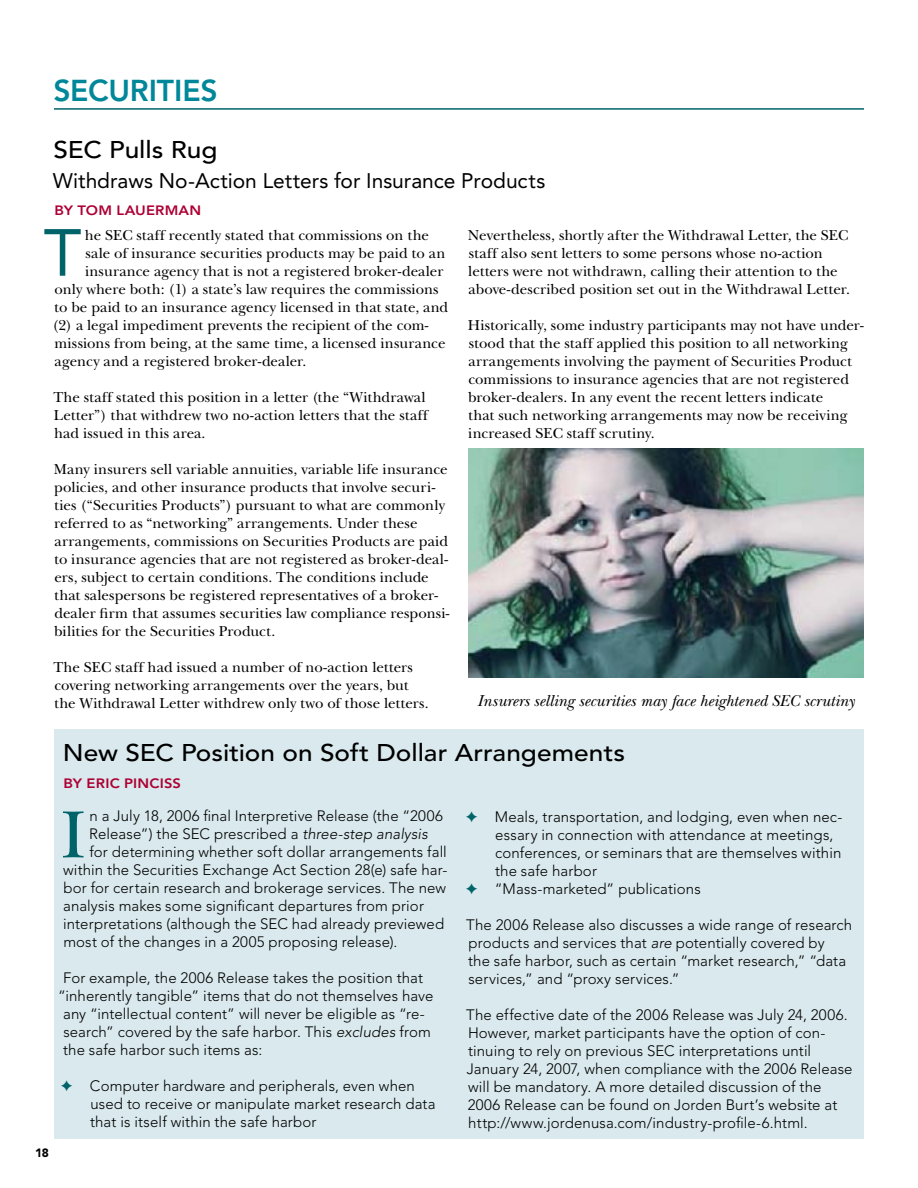
<style>
.page{position:relative;width:918px;height:1188px;background:#fff}
.page>*{position:absolute;margin:0;border:0;box-sizing:border-box;transform-origin:0 0}
.t1{font:69.6px "New Baskerville Std";color:#00636a}
.t2{font:65.85px "Avenir LT Std";color:#00636a}
.t3{font:800 30px "Avenir LT Std";color:#008799}
.t4{font:500 24px "Avenir LT Std";color:#000;scale:1.09 1}
.t5{font:21px "Avenir LT Std";color:#000}
.t6{font:italic 16.5px "New Baskerville Std";color:#000}
.t7{font:15px/18px "New Baskerville Std";letter-spacing:.005em;color:#000}
.t8{font:300 15px/18px "Avenir LT Std";letter-spacing:.01em;color:#000}
.t9{font:800 13.5px "Avenir LT Std";letter-spacing:.015em;color:#ad0034;scale:1.09 1}
.t10{font:900 12px "Avenir LT Std";color:#000}
.s1{font-style:italic}
</style>
<div class="page">
<hr style="left:54px;top:108px;width:810px;height:2px;background:#00636a">
<div style="left:54px;top:729px;width:810px;height:409px;background:#d9e9ed"></div>
<img style="left:468px;top:448px;width:396px;height:230px">
<h3 class="t3" style="left:53px;top:73px;width:20px">SECUR</h3>
<h3 class="t3" style="left:149px;top:73px;width:51px">ITIES</h3>
<h3 class="t4" style="left:53px;top:135px;width:152px">SEC Pulls Rug</h3>
<h3 class="t5" style="left:53px;top:168px;width:494px">Withdraws No-Action Letters for Insurance Products</h3>
<p class="t9" style="left:54px;top:202px;width:136px">BY TOM LAUERMAN</p>
<h2 class="t2" style="left:44px;top:215px;width:38px">T</h2>
<p class="t7" style="left:85px;top:226px;width:346px">he SEC staff recently stated that commissions on the</p>
<p class="t7" style="left:86px;top:244px;width:361px">sale of insurance securities products may be paid to an</p>
<p class="t7" style="left:85px;top:262px;width:360px">insurance agency that is not a registered broker-dealer</p>
<p class="t7" style="left:54px;top:280px;width:386px">only where both: (1) a state’s law requires the commissions</p>
<p class="t7" style="left:54px;top:298px;width:396px">to be paid to an insurance agency licensed in that state, and</p>
<p class="t7" style="left:52px;top:316px;width:378px">(2) a legal impediment prevents the recipient of the com-</p>
<p class="t7" style="left:54px;top:334px;width:393px">missions from being, at the same time, a licensed insurance</p>
<p class="t7" style="left:55px;top:352px;width:253px">agency and a registered broker-dealer.</p>
<p class="t7" style="left:53px;top:388px;width:376px">The staff stated this position in a letter (the “Withdrawal<br>Letter”) that withdrew two no-action letters that the staff had issued in this area.</p>
<p class="t7" style="left:54px;top:460px;width:397px">Many insurers sell variable annuities, variable life insurance policies, and other insurance products that involve securi&shy;ties (“Securities Products”) pursuant to what are commonly referred to as “networking” arrangements. Under these arrangements, commissions on Securities Products are paid to insurance agencies that are not registered as broker-deal&shy;ers, subject to certain conditions. The conditions include that salespersons be registered representatives of a broker&shy;dealer firm that assumes securities law compliance responsi&shy;bilities for the Securities Product.</p>
<p class="t7" style="left:53px;top:658px;width:377px">The SEC staff had issued a number of no-action letters covering networking arrangements over the years, but the Withdrawal Letter withdrew only two of those letters.</p>
<p class="t7" style="left:468px;top:226px;width:384px">Nevertheless, shortly after the Withdrawal Letter, the SEC staff also sent letters to some persons whose no-action letters were not withdrawn, calling their attention to the above-described position set out in the Withdrawal Letter.</p>
<p class="t7" style="left:468px;top:316px;width:397px">Historically, some industry participants may not have under&shy;stood that the staff applied this position to all networking arrangements involving the payment of Securities Product commissions to insurance agencies that are not registered broker-dealers. In any event the recent letters indicate<br>that such networking arrangements may now be receiving increased SEC staff scrutiny.</p>
<p class="t6" style="left:477px;top:691px;width:379px">Insurers selling securities may face heightened SEC scrutiny</p>
<h3 class="t4" style="left:63px;top:738px;width:518px">New SEC Position on Soft Dollar Arrangements</h3>
<p class="t9" style="left:63px;top:775px;width:109px">BY ERIC PINCISS</p>
<p class="t10" style="left:35px;top:1145px;width:15px">18</p>
<h1 class="t1" style="left:61px;top:794px;width:27px">I</h1>
<p class="t8" style="left:90px;top:807px;width:355px">n a July 18, 2006 final Interpretive Release (the “2006</p>
<p class="t8" style="left:89px;top:825px;width:340px">Release”) the SEC prescribed a <span class="s1">three-step analysis</span></p>
<p class="t8" style="left:89px;top:843px;width:359px">for determining whether soft dollar arrangements fall</p>
<p class="t8" style="left:63px;top:861px;width:386px">within the Securities Exchange Act Section 28(e) safe har-</p>
<p class="t8" style="left:64px;top:879px;width:384px">bor for certain research and brokerage services. The new</p>
<p class="t8" style="left:63px;top:897px;width:362px">analysis makes some significant departures from prior</p>
<p class="t8" style="left:63px;top:915px;width:383px">interpretations (although the SEC had already previewed</p>
<p class="t8" style="left:63px;top:933px;width:335px">most of the changes in a 2005 proposing release).</p>
<p class="t8" style="left:63px;top:969px;width:362px">For example, the 2006 Release takes the position that</p>
<p class="t8" style="left:58px;top:987px;width:377px">“inherently tangible” items that do not themselves have</p>
<p class="t8" style="left:63px;top:1005px;width:363px">any “intellectual content” will never be eligible as “re-</p>
<p class="t8" style="left:63px;top:1023px;width:369px">search” covered by the safe harbor. This <span class="s1">excludes</span> from</p>
<p class="t8" style="left:63px;top:1041px;width:201px">the safe harbor such items as:</p>
<p class="t8" style="left:90px;top:1077px;width:347px">Computer hardware and peripherals, even when used to receive or manipulate market research data that is itself within the safe harbor</p>
<p class="t8" style="left:495px;top:808px;width:349px">Meals, transportation, and lodging, even when nec&shy;essary in connection with attendance at meetings, conferences, or seminars that are themselves within the safe harbor<br>“Mass-marketed” publications</p>
<p class="t8" style="left:466px;top:916px;width:388px">The 2006 Release also discusses a wide range of research products and services that <span class="s1">are</span> potentially covered by<br>the safe harbor, such as certain “market research,” “data services,” and “proxy services.”</p>
<p class="t8" style="left:466px;top:1006px;width:388px">The effective date of the 2006 Release was July 24, 2006.<br>However, market participants have the option of con&shy;tinuing to rely on previous SEC interpretations until January 24, 2007, when compliance with the 2006 Release will be mandatory. A more detailed discussion of the 2006 Release can be found on Jorden Burt’s website at http://www.jordenusa.com/industry-profile-6.html.</p>
</div>
